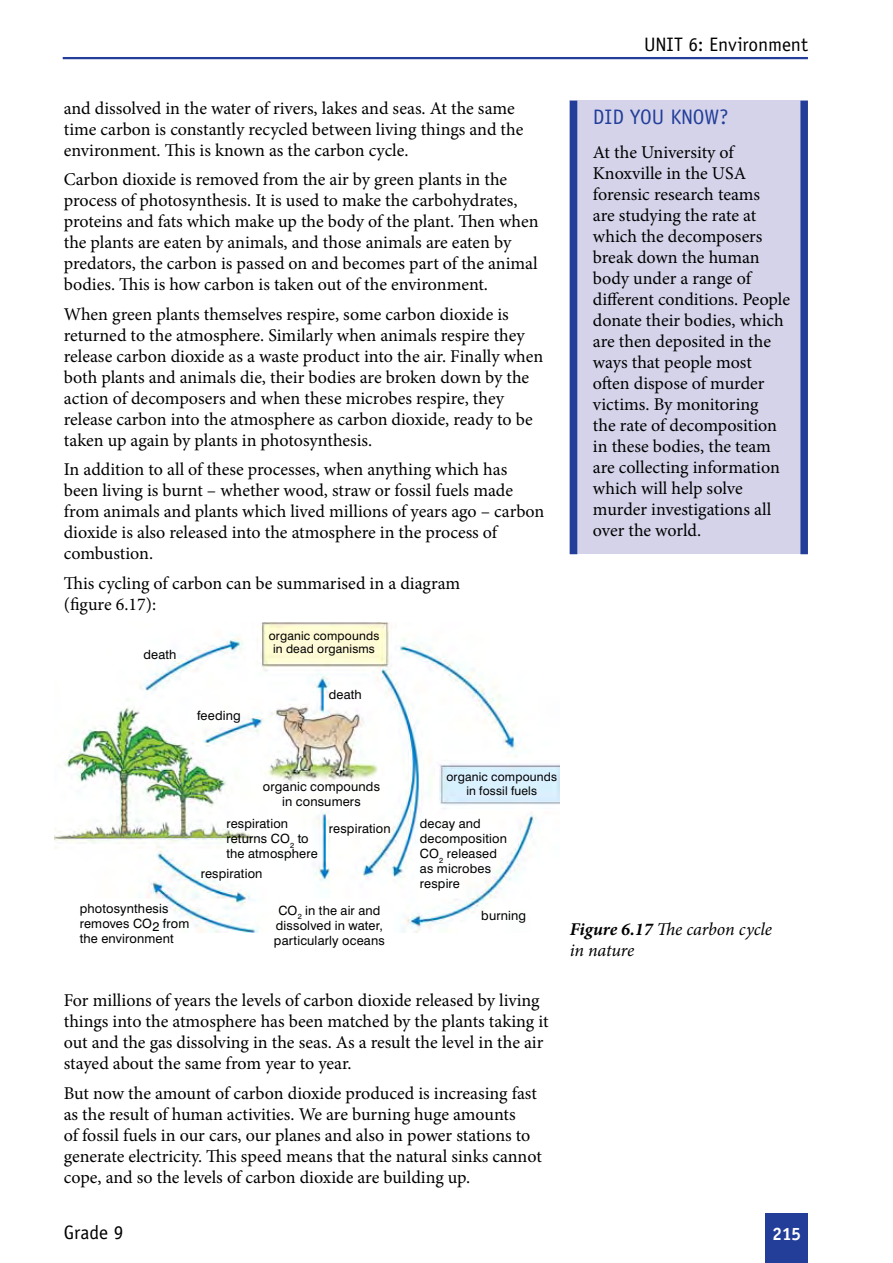
<style>
.page{position:relative;width:893px;height:1263px;background:#fff}
.page>*{position:absolute;margin:0;border:0;box-sizing:border-box;transform-origin:0 0}
.t1{font:21px "Officina Sans Std";color:#233e99}
.t2{font:19.5px "Officina Sans Std";letter-spacing:-.005em;color:#000}
.t3{font:18px/21px "Minion Pro";color:#000}
.t4{font:italic 18px/21px "Minion Pro";letter-spacing:-.01em;color:#000}
.t5{font:700 18px "Officina Sans Std";color:#fff}
.t6{font:12.75px/15px "Swiss 721 BT";letter-spacing:.015em;color:#000}
.t7{font:12px/13.5px "Swiss 721 BT";letter-spacing:.015em;color:#000;text-align:center}
.s1{font-weight:700}
</style>
<div class="page">
<div style="left:765px;top:1213px;width:43px;height:50px;background:#233e99"></div>
<hr style="left:63px;top:57px;width:745px;height:2px;background:#233e99">
<div style="left:570px;top:101px;width:238px;height:453px;background:#d4d3ea"></div>
<div style="left:570px;top:101px;width:7px;height:453px;background:#233e99"></div>
<div style="left:800px;top:101px;width:8px;height:453px;background:#233e99"></div>
<img style="left:54px;top:622px;width:506px;height:310px">
<p class="t2" style="left:644px;top:33px;width:165px">UNIT 6: Environment</p>
<p class="t3" style="left:64px;top:98px;width:461px">and dissolved in the water of rivers, lakes and seas. At the same time carbon is constantly recycled between living things and the environment. This is known as the carbon cycle.</p>
<p class="t3" style="left:64px;top:169px;width:476px">Carbon dioxide is removed from the air by green plants in the process of photosynthesis. It is used to make the carbohydrates, proteins and fats which make up the body of the plant. Then when the plants are eaten by animals, and those animals are eaten by predators, the carbon is passed on and becomes part of the animal bodies. This is how carbon is taken out of the environment.</p>
<p class="t3" style="left:64px;top:304px;width:481px">When green plants themselves respire, some carbon dioxide is returned to the atmosphere. Similarly when animals respire they release carbon dioxide as a waste product into the air. Finally when both plants and animals die, their bodies are broken down by the action of decomposers and when these microbes respire, they release carbon into the atmosphere as carbon dioxide, ready to be taken up again by plants in photosynthesis.</p>
<p class="t3" style="left:64px;top:459px;width:482px">In addition to all of these processes, when anything which has been living is burnt – whether wood, straw or fossil fuels made from animals and plants which lived millions of years ago – carbon dioxide is also released into the atmosphere in the process of combustion.</p>
<p class="t3" style="left:64px;top:573px;width:398px">This cycling of carbon can be summarised in a diagram (figure 6.17):</p>
<p class="t6" style="left:143px;top:646px;width:34px">death</p>
<p class="t6" style="left:197px;top:708px;width:45px">feeding</p>
<p class="t7" style="left:269px;top:628px;width:112px">organic compounds in dead organisms</p>
<p class="t6" style="left:329px;top:687px;width:34px">death</p>
<p class="t1" style="left:593px;top:105px;width:23px">Didyouknow</p>
<p class="t1" style="left:719px;top:105px;width:10px">?</p>
<p class="t3" style="left:593px;top:142px;width:199px">At the University of<br>Knoxville in the USA forensic research teams<br>are studying the rate at which the decomposers break down the human body under a range of different conditions. People donate their bodies, which are then deposited in the ways that people most often dispose of murder victims. By monitoring<br>the rate of decomposition in these bodies, the team are collecting information which will help solve murder investigations all over the world.</p>
<p class="t6" style="left:80px;top:901px;width:111px">photosynthesis removes CO2 from the environment</p>
<p class="t6" style="left:263px;top:779px;width:119px;text-align:center">organic compounds in consumers</p>
<p class="t7" style="left:446px;top:770px;width:112px">organic compounds in fossil fuels</p>
<p class="t6" style="left:226px;top:816px;width:93px">respiration returns CO<sub>2</sub> to the atmosphere</p>
<p class="t6" style="left:329px;top:820px;width:63px">respiration</p>
<p class="t6" style="left:420px;top:816px;width:89px">decay and decomposition<br>CO<sub>2</sub> released as microbes respire</p>
<p class="t6" style="left:481px;top:907px;width:46px">burning</p>
<p class="t6" style="left:201px;top:866px;width:63px">respiration</p>
<p class="t6" style="left:274px;top:903px;width:112px;text-align:center">CO<sub>2</sub> in the air and dissolved in water, particularly oceans</p>
<p class="t4" style="left:570px;top:919px;width:204px"><span class="s1">Figure 6.17</span> The carbon cycle in nature</p>
<p class="t3" style="left:64px;top:990px;width:486px">For millions of years the levels of carbon dioxide released by living things into the atmosphere has been matched by the plants taking it out and the gas dissolving in the seas. As a result the level in the air stayed about the same from year to year.</p>
<p class="t3" style="left:64px;top:1082px;width:480px">But now the amount of carbon dioxide produced is increasing fast as the result of human activities. We are burning huge amounts<br>of fossil fuels in our cars, our planes and also in power stations to generate electricity. This speed means that the natural sinks cannot cope, and so the levels of carbon dioxide are building up.</p>
<p class="t2" style="left:64px;top:1221px;width:61px">Grade 9</p>
<p class="t5" style="left:772px;top:1222px;width:30px">215</p>
</div>
